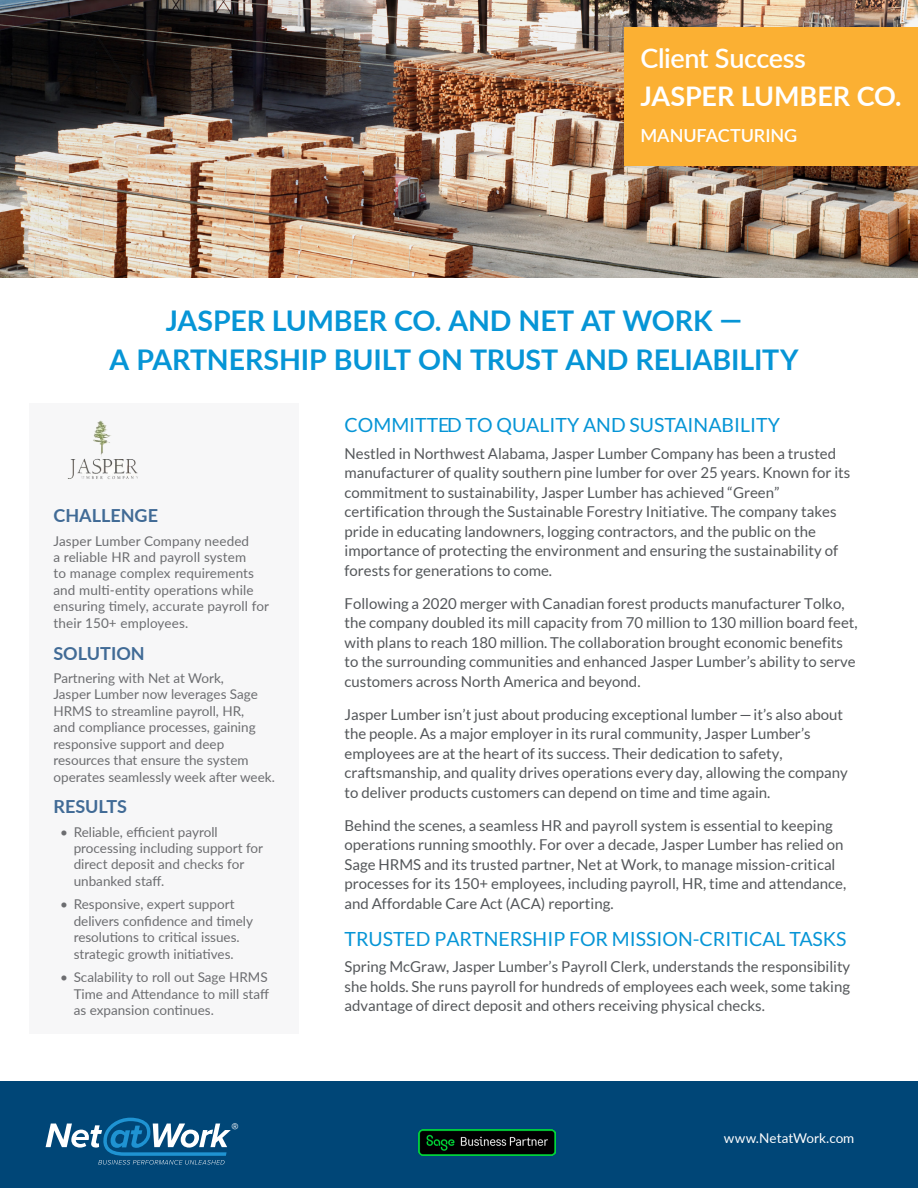
<style>
.page{position:relative;width:918px;height:1188px;background:#fff}
.page>*{position:absolute;margin:0;border:0;box-sizing:border-box;transform-origin:0 0}
.Net_Work_Title{font:700 28.5px/39px "Lato";letter-spacing:-.005em;color:#0695d6;text-align:center}
.Quote_Author{font:700 27px "Lato";letter-spacing:-.005em;color:#fff}
.Quote_Author-2{font:600 27px "Lato";letter-spacing:-.015em;color:#fff}
.Net_Work_Title-2{font:19.5px "Lato";color:#0695d6}
.Net_Work_Challenge_Header{font:700 18px "Lato";color:#416b96}
.Quote_Author-3{font:600 18px "Lato";letter-spacing:-.005em;color:#fff}
.Net_Work_Title-3{font:15px/19.5px "Lato";color:#54575a}
.t1{font:700 14.4px "Proxima Nova";color:#fff}
.Net_Work_challenge_body{font:13.5px/16.5px "Lato";color:#6c6d70}
.Quote_Author-4{font:13.5px "Lato";color:#fff}
</style>
<div class="page">
<div style="left:29px;top:403px;width:270px;height:631px;background:#f7f7f8"></div>
<img style="left:0;top:0;width:918px;height:278px">
<div style="left:624px;top:28px;width:294px;height:138px;background:#fbb033"></div>
<div style="left:0;top:1081px;width:918px;height:107px;background:#004677"></div>
<svg style="left:46px;top:1118px;width:185px;height:47px"></svg>
<img style="left:67px;top:420px;width:71px;height:59px">
<img style="left:419px;top:1129px;width:136px;height:27px">
<p class="Quote_Author-2" style="left:640px;top:39px;width:167px">Client Success</p>
<p class="Quote_Author" style="left:640px;top:76px;width:263px">JASPER LUMBER CO.</p>
<p class="Quote_Author-3" style="left:640px;top:122px;width:158px">MANUFACTURING</p>
<p class="Net_Work_Title" style="left:110px;top:300px;width:690px">JASPER LUMBER CO. AND NET AT WORK —<br>A PARTNERSHIP BUILT ON TRUST AND RELIABILITY</p>
<p class="Net_Work_Challenge_Header" style="left:53px;top:502px;width:106px">CHALLENGE</p>
<p class="Net_Work_challenge_body" style="left:53px;top:532px;width:217px">Jasper Lumber Company needed<br>a reliable HR and payroll system<br>to manage complex requirements and multi-entity operations while ensuring timely, accurate payroll for their 150+ employees.</p>
<p class="Net_Work_Challenge_Header" style="left:53px;top:640px;width:93px">SOLUTION</p>
<p class="Net_Work_challenge_body" style="left:53px;top:669px;width:223px">Partnering with Net at Work,<br>Jasper Lumber now leverages Sage<br>HRMS to streamline payroll, HR,<br>and compliance processes, gaining responsive support and deep resources that ensure the system operates seamlessly week after week.</p>
<p class="Net_Work_Challenge_Header" style="left:53px;top:793px;width:75px">RESULTS</p>
<p class="Net_Work_challenge_body" style="left:74px;top:823px;width:191px;text-indent:-14px">• Reliable, efficient payroll processing including support for direct deposit and checks for unbanked staff.</p>
<p class="Net_Work_challenge_body" style="left:74px;top:896px;width:181px;text-indent:-14px">• Responsive, expert support delivers confidence and timely resolutions to critical issues. strategic growth initiatives.</p>
<p class="Net_Work_challenge_body" style="left:74px;top:968px;width:197px;text-align:justify;text-indent:-14px">• Scalability to roll out Sage HRMS Time and Attendance to mill staff as expansion continues.</p>
<p class="t1" style="left:231px;top:1118px;width:9px">®</p>
<p class="Net_Work_Title-2" style="left:345px;top:414px;width:437px">COMMITTED TO QUALITY AND SUSTAINABILITY</p>
<p class="Net_Work_Title-3" style="left:345px;top:443px;width:507px">Nestled in Northwest Alabama, Jasper Lumber Company has been a trusted manufacturer of quality southern pine lumber for over 25 years. Known for its commitment to sustainability, Jasper Lumber has achieved “Green” certification through the Sustainable Forestry Initiative. The company takes pride in educating landowners, logging contractors, and the public on the importance of protecting the environment and ensuring the sustainability of forests for generations to come.</p>
<p class="Net_Work_Title-3" style="left:345px;top:593px;width:515px">Following a 2020 merger with Canadian forest products manufacturer Tolko, the company doubled its mill capacity from 70 million to 130 million board feet, with plans to reach 180 million. The collaboration brought economic benefits to the surrounding communities and enhanced Jasper Lumber’s ability to serve customers across North America and beyond.</p>
<p class="Net_Work_Title-3" style="left:345px;top:704px;width:505px">Jasper Lumber isn’t just about producing exceptional lumber—it’s also about the people. As a major employer in its rural community, Jasper Lumber’s employees are at the heart of its success. Their dedication to safety, craftsmanship, and quality drives operations every day, allowing the company to deliver products customers can depend on time and time again.</p>
<p class="Net_Work_Title-3" style="left:345px;top:815px;width:503px">Behind the scenes, a seamless HR and payroll system is essential to keeping operations running smoothly. For over a decade, Jasper Lumber has relied on Sage HRMS and its trusted partner, Net at Work, to manage mission-critical processes for its 150+ employees, including payroll, HR, time and attendance, and Affordable Care Act (ACA) reporting.</p>
<p class="Net_Work_Title-2" style="left:345px;top:928px;width:504px">TRUSTED PARTNERSHIP FOR MISSION-CRITICAL TASKS</p>
<p class="Net_Work_Title-3" style="left:345px;top:957px;width:507px;text-align:justify">Spring McGraw, Jasper Lumber’s Payroll Clerk, understands the responsibility she holds. She runs payroll for hundreds of employees each week, some taking advantage of direct deposit and others receiving physical checks.</p>
<p class="Quote_Author-4" style="left:724px;top:1129px;width:132px">www.NetatWork.com</p>
</div>
